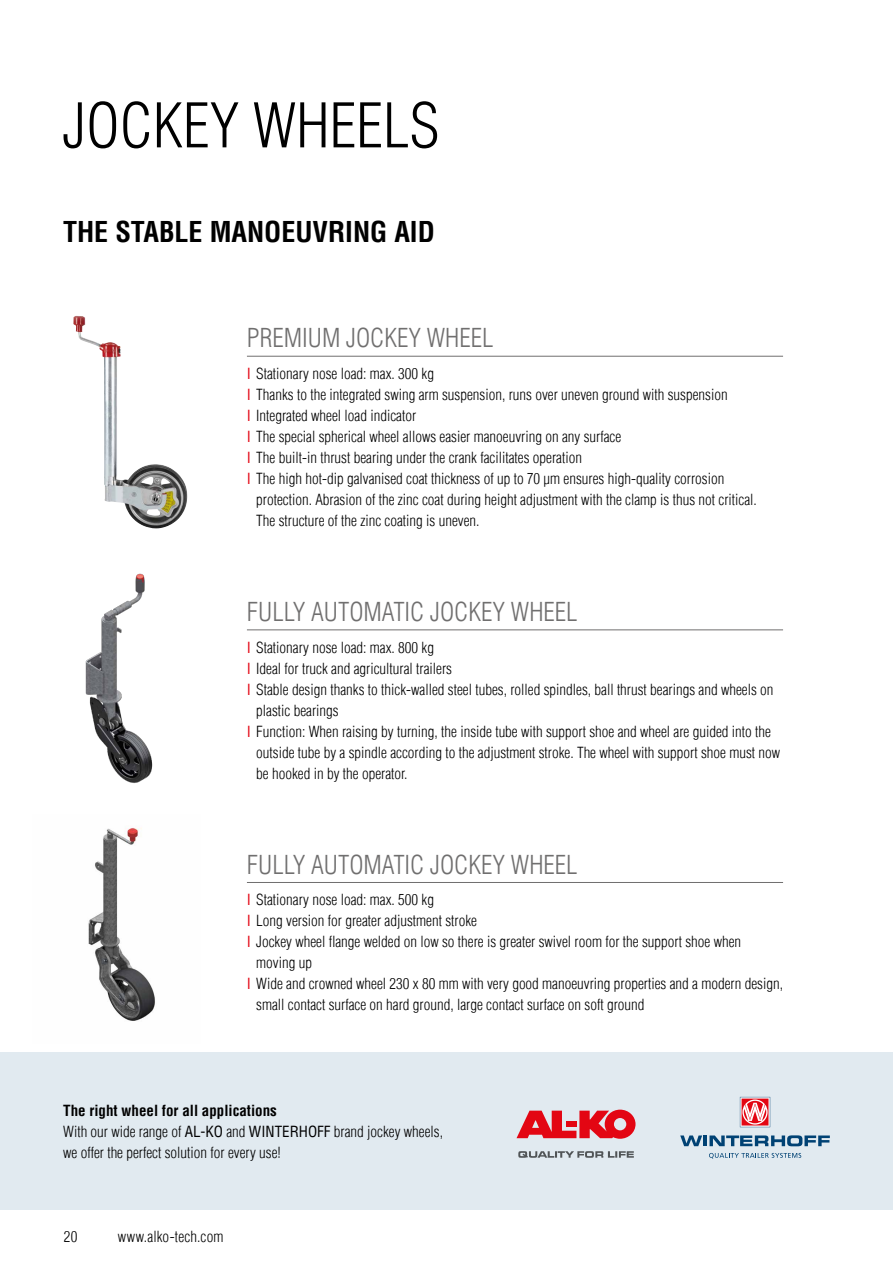
<style>
.page{position:relative;width:893px;height:1263px;background:#fff}
.page>*{position:absolute;margin:0;border:0;box-sizing:border-box;transform-origin:0 0}
.t1{font:300 condensed 60px "Helvetica Com";color:#000}
.t2{font:700 condensed 28.05px "Helvetica Com";color:#000}
.t3{font:300 condensed 25.5px "Helvetica Com";color:#706f6f}
.t4{font:300 condensed 15px/21px "Helvetica Com";color:#000}
.s1{font-weight:400;color:#e30613}
.s2{font-weight:700}
.s3{font-weight:400}
</style>
<div class="page">
<img style="left:73px;top:316px;width:115px;height:212px">
<img style="left:85px;top:573px;width:177px;height:210px">
<img style="left:88px;top:828px;width:67px;height:193px">
<div style="left:0;top:1052px;width:893px;height:158px;background:#e1eaf0"></div>
<svg style="left:680px;top:1135px;width:150px;height:11px"></svg>
<svg style="left:740px;top:1097px;width:30px;height:30px"></svg>
<svg style="left:709px;top:1153px;width:92px;height:6px"></svg>
<svg style="left:516px;top:1109px;width:119px;height:30px"></svg>
<svg style="left:518px;top:1151px;width:116px;height:7px"></svg>
<hr style="left:247px;top:356px;width:536px;height:1px;background:#706f6f">
<hr style="left:247px;top:629px;width:536px;height:1px;background:#706f6f">
<hr style="left:247px;top:882px;width:536px;height:1px;background:#706f6f">
<h1 class="t1" style="left:63px;top:88px;width:378px">JOCKEY WHEELS</h1>
<h2 class="t2" style="left:63px;top:213px;width:373px">THE STABLE MANOEUVRING AID</h2>
<h3 class="t3" style="left:247px;top:322px;width:248px">PREMIUM JOCKEY WHEEL</h3>
<p class="t4" style="left:247px;top:363px;width:189px"><span class="s1">I</span> Stationary nose load: max. 300 kg</p>
<p class="t4" style="left:247px;top:384px;width:482px"><span class="s1">I</span> Thanks to the integrated swing arm suspension, runs over uneven ground with suspension</p>
<p class="t4" style="left:247px;top:405px;width:171px"><span class="s1">I</span> Integrated wheel load indicator</p>
<p class="t4" style="left:247px;top:426px;width:376px"><span class="s1">I</span> The special spherical wheel allows easier manoeuvring on any surface</p>
<p class="t4" style="left:247px;top:447px;width:337px"><span class="s1">I</span> The built-in thrust bearing under the crank facilitates operation</p>
<p class="t4" style="left:247px;top:468px;width:479px"><span class="s1">I</span> The high hot-dip galvanised coat thickness of up to 70 μm ensures high-quality corrosion</p>
<p class="t4" style="left:256px;top:489px;width:502px">protection. Abrasion of the zinc coat during height adjustment with the clamp is thus not critical.</p>
<p class="t4" style="left:256px;top:510px;width:225px">The structure of the zinc coating is uneven.</p>
<h3 class="t3" style="left:247px;top:596px;width:332px">FULLY AUTOMATIC JOCKEY WHEEL</h3>
<p class="t4" style="left:247px;top:636px;width:189px"><span class="s1">I</span> Stationary nose load: max. 800 kg</p>
<p class="t4" style="left:247px;top:657px;width:207px"><span class="s1">I</span> Ideal for truck and agricultural trailers</p>
<p class="t4" style="left:247px;top:678px;width:528px"><span class="s1">I</span> Stable design thanks to thick-walled steel tubes, rolled spindles, ball thrust bearings and wheels on</p>
<p class="t4" style="left:256px;top:700px;width:84px">plastic bearings</p>
<p class="t4" style="left:247px;top:721px;width:526px"><span class="s1">I</span> Function: When raising by turning, the inside tube with support shoe and wheel are guided into the</p>
<p class="t4" style="left:256px;top:742px;width:525px">outside tube by a spindle according to the adjustment stroke. The wheel with support shoe must now</p>
<p class="t4" style="left:256px;top:763px;width:153px">be hooked in by the operator.</p>
<h3 class="t3" style="left:247px;top:848px;width:332px">FULLY AUTOMATIC JOCKEY WHEEL</h3>
<p class="t4" style="left:247px;top:889px;width:189px"><span class="s1">I</span> Stationary nose load: max. 500 kg</p>
<p class="t4" style="left:247px;top:910px;width:232px"><span class="s1">I</span> Long version for greater adjustment stroke</p>
<p class="t4" style="left:247px;top:931px;width:496px"><span class="s1">I</span> Jockey wheel flange welded on low so there is greater swivel room for the support shoe when</p>
<p class="t4" style="left:256px;top:952px;width:57px">moving up</p>
<p class="t4" style="left:247px;top:973px;width:538px"><span class="s1">I</span> Wide and crowned wheel 230 x 80 mm with very good manoeuvring properties and a modern design,</p>
<p class="t4" style="left:256px;top:994px;width:390px">small contact surface on hard ground, large contact surface on soft ground</p>
<p class="t4" style="left:63px;top:1099px;width:381px"><span class="s2">The right wheel for all applications<br></span>With our wide range of <span class="s3">AL-KO</span> and <span class="s3">WINTERHOFF</span> brand jockey wheels, we offer the perfect solution for every use!</p>
<p class="t4" style="left:64px;top:1226px;width:15px">20</p>
<p class="t4" style="left:118px;top:1226px;width:107px">www.alko-tech.com</p>
</div>
